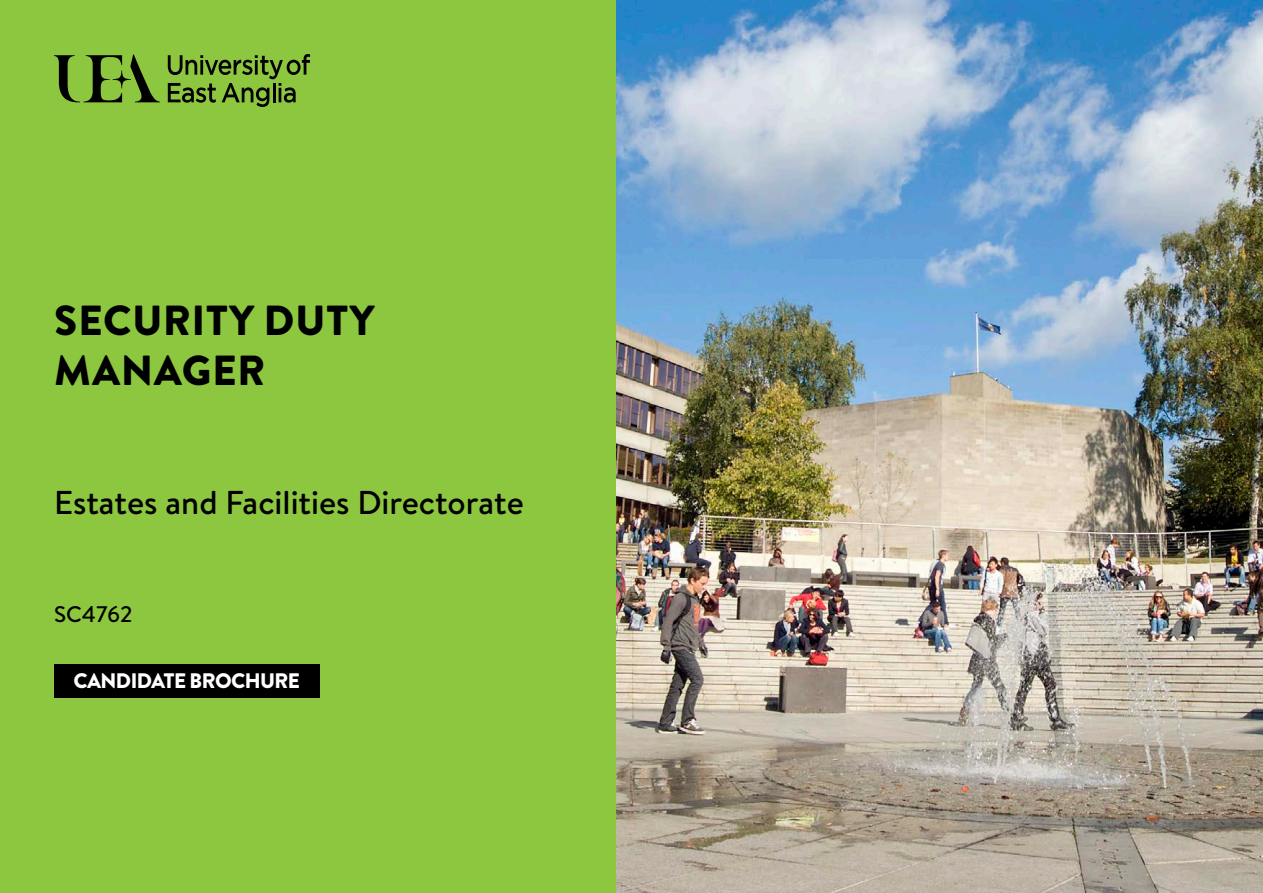
<style>
.page{position:relative;width:1263px;height:893px;background:#fff}
.page>*{position:absolute;margin:0;border:0;box-sizing:border-box;transform-origin:0 0}
.t1{font:900 42px/50.4px "Brandon Text";letter-spacing:.02em;color:#000}
.t2{font:500 33px "Brandon Text";color:#000}
.t3{font:500 22.5px "Brandon Text";color:#000}
.t4{font:900 21px "Brandon Text";letter-spacing:-.03em;color:#fff}
</style>
<div class="page">
<div style="left:0;top:0;width:616px;height:893px;background:#8dc63f"></div>
<img style="left:616px;top:0;width:647px;height:893px">
<svg style="left:168px;top:54px;width:142px;height:53px"></svg>
<svg style="left:113px;top:70px;width:18px;height:18px"></svg>
<svg style="left:54px;top:55px;width:68px;height:47px"></svg>
<svg style="left:130px;top:54px;width:30px;height:48px"></svg>
<div style="left:54px;top:664px;width:266px;height:33px;background:#000"></div>
<p class="t1" style="left:54px;top:294px;width:322px">SECURITY DUTY<br>MANAGER</p>
<p class="t2" style="left:54px;top:480px;width:471px">Estates and Facilities Directorate</p>
<p class="t3" style="left:54px;top:599px;width:80px">SC4762</p>
<p class="t4" style="left:74px;top:666px;width:228px">CANDIDATE BROCHURE</p>
</div>
